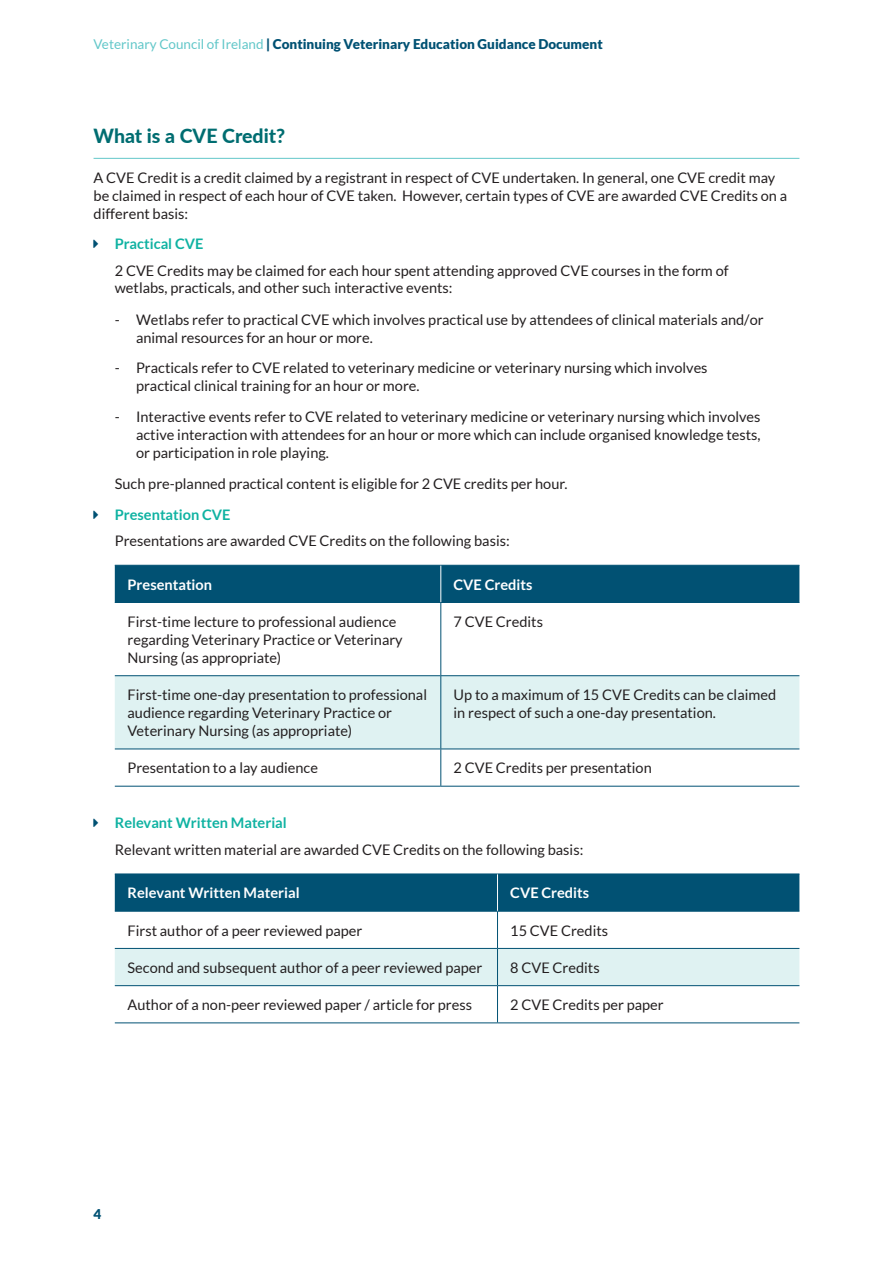
<style>
.page{position:relative;width:893px;height:1263px;background:#fff}
.page>*{position:absolute;margin:0;border:0;box-sizing:border-box;transform-origin:0 0}
.VCI_sub_1{font:800 19.5px "Lato";color:#006d71}
.Vet_body_indented{font:14.55px/18px "Lato";color:#231f20}
.Vet_body_2021{font:14.55px/18px "Lato";color:#231f20}
.Vet_body_2021-2{font:700 14.55px "Lato";color:#fff}
.Vet_body_2021-3{font:700 14.55px "Lato";color:#0fb2a2}
.t1{font:900 13.5px "Lato";color:#015173}
.s1{font-weight:400;color:#62c7c9}
.s2{font-family:"Minion Pro"}
</style>
<div class="page">
<hr style="left:94px;top:158px;width:705px;height:1px;background:#62c7c9">
<div style="left:115px;top:566px;width:684px;height:36px;background:#015173"></div>
<div style="left:115px;top:676px;width:684px;height:72px;background:#dff2f2"></div>
<hr style="left:115px;top:565px;width:326px;height:1px;background:#015173">
<hr style="left:441px;top:565px;width:358px;height:1px;background:#015173">
<hr style="left:115px;top:602px;width:326px;height:1px;background:#015173">
<hr style="left:441px;top:602px;width:358px;height:1px;background:#015173">
<hr style="left:440px;top:603px;width:1px;height:72px;background:#015173">
<hr style="left:115px;top:675px;width:326px;height:1px;background:#015173">
<hr style="left:441px;top:675px;width:358px;height:1px;background:#015173">
<hr style="left:440px;top:676px;width:1px;height:72px;background:#015173">
<hr style="left:115px;top:748px;width:326px;height:1px;background:#015173">
<hr style="left:441px;top:748px;width:358px;height:1px;background:#015173">
<hr style="left:440px;top:749px;width:1px;height:37px;background:#015173">
<hr style="left:115px;top:786px;width:326px;height:1px;background:#015173">
<hr style="left:441px;top:786px;width:358px;height:1px;background:#015173">
<hr style="left:440px;top:566px;width:1px;height:36px;background:#fff">
<div style="left:115px;top:874px;width:684px;height:37px;background:#015173"></div>
<div style="left:115px;top:949px;width:684px;height:36px;background:#dff2f2"></div>
<hr style="left:115px;top:873px;width:382px;height:1px;background:#015173">
<hr style="left:497px;top:873px;width:302px;height:1px;background:#015173">
<hr style="left:115px;top:911px;width:382px;height:1px;background:#015173">
<hr style="left:497px;top:911px;width:302px;height:1px;background:#015173">
<hr style="left:497px;top:911px;width:1px;height:37px;background:#015173">
<hr style="left:115px;top:948px;width:382px;height:1px;background:#015173">
<hr style="left:497px;top:948px;width:302px;height:1px;background:#015173">
<hr style="left:497px;top:949px;width:1px;height:36px;background:#015173">
<hr style="left:115px;top:985px;width:382px;height:1px;background:#015173">
<hr style="left:497px;top:985px;width:302px;height:1px;background:#015173">
<hr style="left:497px;top:986px;width:1px;height:36px;background:#015173">
<hr style="left:115px;top:1022px;width:382px;height:1px;background:#015173">
<hr style="left:497px;top:1022px;width:302px;height:1px;background:#015173">
<hr style="left:497px;top:874px;width:1px;height:37px;background:#fff">
<p class="t1" style="left:94px;top:36px;width:511px"><span class="s1">Veterinary Council of Ireland</span> | Continuing Veterinary Education Guidance Document</p>
<p class="VCI_sub_1" style="left:94px;top:122px;width:193px">What is a CVE Credit?</p>
<p class="Vet_body_2021" style="left:94px;top:168px;width:695px">A CVE Credit is a credit claimed by a registrant in respect of CVE undertaken. In general, one CVE credit may be claimed in respect of each hour of CVE taken. However, certain types of CVE are awarded CVE Credits on a different basis:</p>
<p class="Vet_body_2021-3" style="left:115px;top:236px;width:90px">Practical CVE</p>
<p class="Vet_body_indented" style="left:115px;top:262px;width:615px;line-height:17.4px">2 CVE Credits may be claimed for each hour spent attending approved CVE courses in the form of wetlabs, practicals, and other suc<span class="s2">h</span> interactive events:</p>
<p class="Vet_body_indented" style="left:136px;top:310px;width:629px;text-indent:-21px">- Wetlabs refer to practical CVE which involves practical use by attendees of clinical materials and/or animal resources for an hour or more.</p>
<p class="Vet_body_indented" style="left:136px;top:359px;width:573px;text-indent:-21px">- Practicals refer to CVE related to veterinary medicine or veterinary nursing which involves practical clinical training for an hour or more.</p>
<p class="Vet_body_indented" style="left:136px;top:408px;width:626px;text-align:justify;text-indent:-21px">- Interactive events refer to CVE related to veterinary medicine or veterinary nursing which involves active interaction with attendees for an hour or more which can include organised knowledge tests, or participation in role playing.</p>
<p class="Vet_body_indented" style="left:115px;top:474px;width:454px">Such pre-planned practical content is eligible for 2 CVE credits per hour.</p>
<p class="Vet_body_2021-3" style="left:115px;top:506px;width:117px">Presentation CVE</p>
<p class="Vet_body_indented" style="left:115px;top:532px;width:396px">Presentations are awarded CVE Credits on the following basis:</p>
<p class="Vet_body_2021-2" style="left:128px;top:576px;width:86px">Presentation</p>
<p class="Vet_body_2021-2" style="left:454px;top:576px;width:80px">CVE Credits</p>
<p class="Vet_body_2021" style="left:128px;top:613px;width:277px">First-time lecture to professional audience regarding Veterinary Practice or Veterinary<br>Nursing (as appropriate)</p>
<p class="Vet_body_2021" style="left:454px;top:613px;width:91px">7 CVE Credits</p>
<p class="Vet_body_2021" style="left:128px;top:686px;width:301px">First-time one-day presentation to professional audience regarding Veterinary Practice or<br>Veterinary Nursing (as appropriate)</p>
<p class="Vet_body_2021" style="left:454px;top:686px;width:324px">Up to a maximum of 15 CVE Credits can be claimed in respect of such a one-day presentation.</p>
<p class="Vet_body_2021" style="left:128px;top:759px;width:192px">Presentation to a lay audience</p>
<p class="Vet_body_2021" style="left:454px;top:759px;width:200px">2 CVE Credits per presentation</p>
<p class="Vet_body_2021-3" style="left:115px;top:815px;width:174px">Relevant Written Material</p>
<p class="Vet_body_indented" style="left:115px;top:840px;width:470px">Relevant written material are awarded CVE Credits on the following basis:</p>
<p class="Vet_body_2021-2" style="left:128px;top:885px;width:174px">Relevant Written Material</p>
<p class="Vet_body_2021-2" style="left:510px;top:885px;width:80px">CVE Credits</p>
<p class="Vet_body_2021" style="left:128px;top:921px;width:236px">First author of a peer reviewed paper</p>
<p class="Vet_body_2021" style="left:510px;top:921px;width:99px">15 CVE Credits</p>
<p class="Vet_body_2021" style="left:128px;top:958px;width:356px">Second and subsequent author of a peer reviewed paper</p>
<p class="Vet_body_2021" style="left:510px;top:958px;width:91px">8 CVE Credits</p>
<p class="Vet_body_2021" style="left:128px;top:996px;width:346px">Author of a non-peer reviewed paper / article for press</p>
<p class="Vet_body_2021" style="left:510px;top:996px;width:155px">2 CVE Credits per paper</p>
<p class="t1" style="left:94px;top:1206px;width:9px">4</p>
</div>
